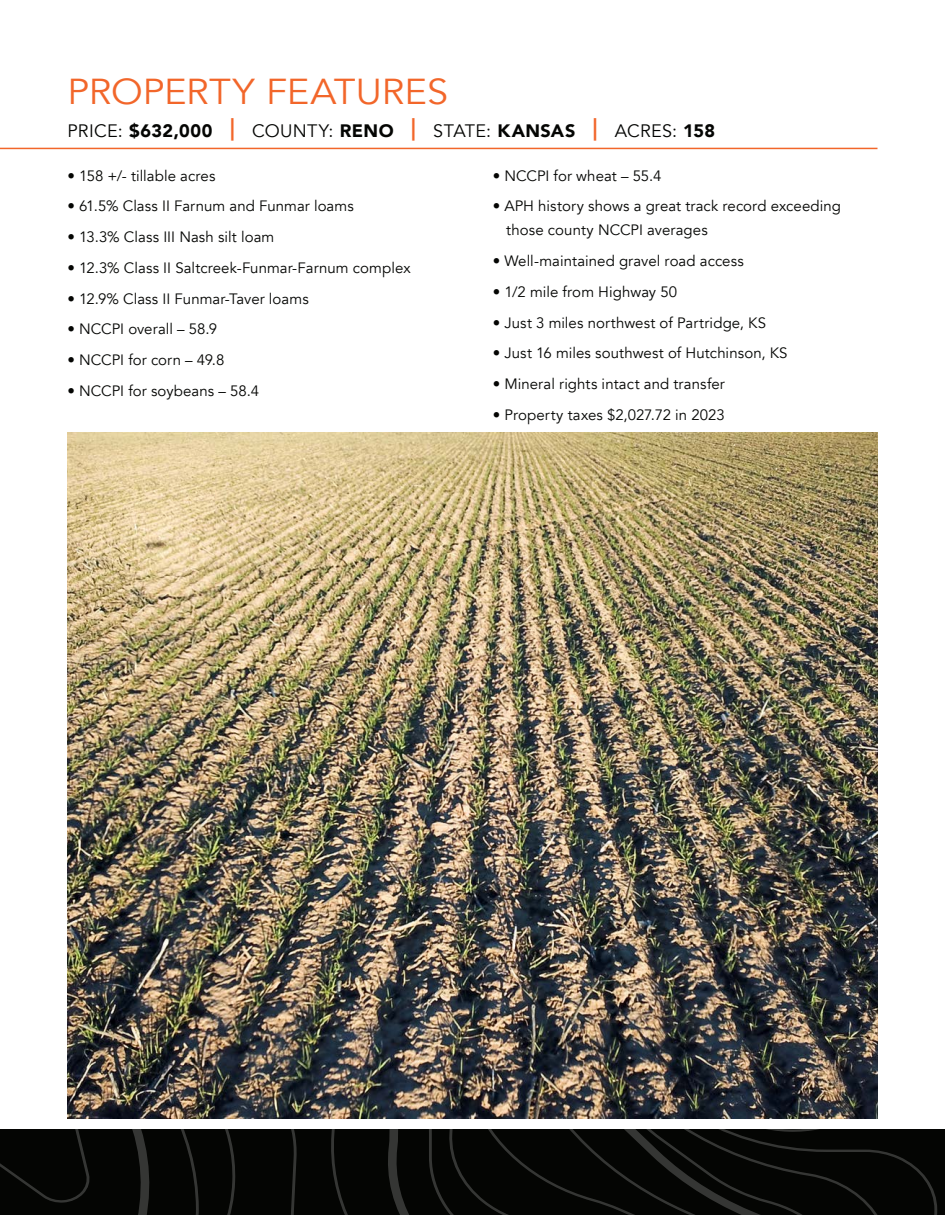
<style>
.page{position:relative;width:945px;height:1215px;background:#fff}
.page>*{position:absolute;margin:0;border:0;box-sizing:border-box;transform-origin:0 0}
.t1{font:36px "Avenir";color:#f2662a;scale:1.05 1}
.t2{font:18px "Avenir";letter-spacing:.02em;color:#040503}
.t3{font:15px/24px "Avenir";letter-spacing:.005em;color:#040503}
.s1{font-weight:900}
.s2{font-weight:900;font-size:22.5px;color:#f2662a}
</style>
<div class="page">
<img style="left:68px;top:432px;width:810px;height:686px">
<hr style="left:0;top:148px;width:878px;height:1px;background:#f2662a">
<svg style="left:0;top:1129px;width:945px;height:86px;background:#080907"></svg>
<p class="t1" style="left:68px;top:70px;width:364px">PROPERTY FEATURES</p>
<p class="t2" style="left:68px;top:120px;width:649px">PRICE: <span class="s1">$632,000</span> <span class="s2">|</span> COUNTY: <span class="s1">RENO</span> <span class="s2">|</span> STATE: <span class="s1">KANSAS</span> <span class="s2">|</span> ACRES: <span class="s1">158</span></p>
<p class="t3" style="left:68px;top:164px;width:149px">• 158 +/- tillable acres</p>
<p class="t3" style="left:68px;top:194px;width:288px">• 61.5% Class II Farnum and Funmar loams</p>
<p class="t3" style="left:68px;top:225px;width:208px">• 13.3% Class III Nash silt loam</p>
<p class="t3" style="left:68px;top:256px;width:345px">• 12.3% Class II Saltcreek-Funmar-Farnum complex</p>
<p class="t3" style="left:68px;top:287px;width:243px">• 12.9% Class II Funmar-Taver loams</p>
<p class="t3" style="left:68px;top:317px;width:151px">• NCCPI overall – 58.9</p>
<p class="t3" style="left:68px;top:348px;width:158px">• NCCPI for corn – 49.8</p>
<p class="t3" style="left:68px;top:379px;width:193px">• NCCPI for soybeans – 58.4</p>
<p class="t3" style="left:493px;top:164px;width:170px">• NCCPI for wheat – 55.4</p>
<p class="t3" style="left:506px;top:194px;width:336px;text-indent:-14px">• APH history shows a great track record exceeding those county NCCPI averages</p>
<p class="t3" style="left:493px;top:249px;width:253px">• Well-maintained gravel road access</p>
<p class="t3" style="left:493px;top:280px;width:186px">• 1/2 mile from Highway 50</p>
<p class="t3" style="left:493px;top:311px;width:275px">• Just 3 miles northwest of Partridge, KS</p>
<p class="t3" style="left:493px;top:341px;width:296px">• Just 16 miles southwest of Hutchinson, KS</p>
<p class="t3" style="left:493px;top:372px;width:234px">• Mineral rights intact and transfer</p>
<p class="t3" style="left:493px;top:403px;width:233px">• Property taxes $2,027.72 in 2023</p>
</div>
